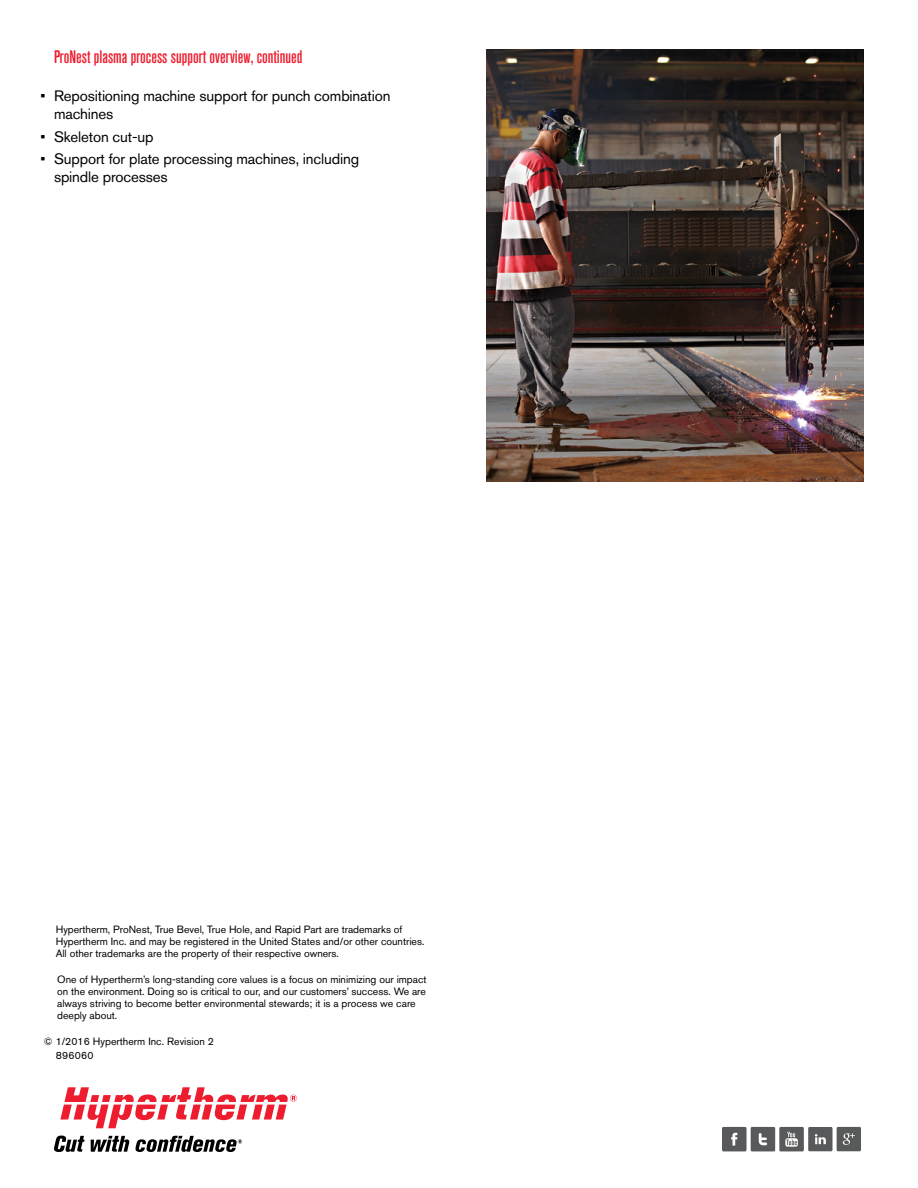
<style>
.page{position:relative;width:918px;height:1188px;background:#fff}
.page>*{position:absolute;margin:0;border:0;box-sizing:border-box;transform-origin:0 0}
.B_Head_indent_-_12_1{font:500 condensed 18px "Akzidenz Grotesk Pro";color:#ed1c2e}
.Bullets_-_no_space_a{font:15px/18px "Akzidenz Grotesk Pro";letter-spacing:-.01em;color:#000}
.t1{font:10.5px/12px "Akzidenz Grotesk Pro";color:#000}
</style>
<div class="page">
<svg style="left:60px;top:1087px;width:237px;height:41px"></svg>
<svg style="left:54px;top:1136px;width:31px;height:16px"></svg>
<svg style="left:91px;top:1136px;width:38px;height:16px"></svg>
<svg style="left:135px;top:1136px;width:107px;height:16px"></svg>
<img style="left:486px;top:50px;width:378px;height:432px">
<div style="left:722px;top:1127px;width:25px;height:24px;background:#58595b"></div>
<svg style="left:731px;top:1133px;width:6px;height:13px"></svg>
<div style="left:751px;top:1127px;width:24px;height:24px;background:#58595b"></div>
<svg style="left:759px;top:1133px;width:8px;height:12px"></svg>
<div style="left:779px;top:1127px;width:25px;height:24px;background:#58595b"></div>
<svg style="left:785px;top:1132px;width:13px;height:15px"></svg>
<div style="left:808px;top:1127px;width:25px;height:24px;background:#58595b"></div>
<svg style="left:815px;top:1134px;width:11px;height:10px"></svg>
<div style="left:837px;top:1127px;width:24px;height:24px;background:#58595b"></div>
<svg style="left:843px;top:1133px;width:12px;height:12px"></svg>
<p class="B_Head_indent_-_12_1" style="left:54px;top:45px;width:250px">ProNest plasma process support overview, continued</p>
<p class="Bullets_-_no_space_a" style="left:54px;top:87px;width:338px;text-indent:-14px">• Repositioning machine support for punch combination machines</p>
<p class="Bullets_-_no_space_a" style="left:40px;top:127px;width:115px">• Skeleton cut-up</p>
<p class="Bullets_-_no_space_a" style="left:54px;top:150px;width:307px;text-indent:-14px">• Support for plate processing machines, including spindle processes</p>
<p class="t1" style="left:56px;top:924px;width:370px">Hypertherm, ProNest, True Bevel, True Hole, and Rapid Part are trademarks of<br>Hypertherm Inc. and may be registered in the United States and/or other countries.<br>All other trademarks are the property of their respective owners.</p>
<p class="t1" style="left:57px;top:974px;width:371px">One of Hypertherm’s long-standing core values is a focus on minimizing our impact on the environment. Doing so is critical to our, and our customers’ success. We are always striving to become better environmental stewards; it is a process we care deeply about.</p>
<p class="t1" style="left:44px;top:1035px;width:172px">© 1/2016 Hypertherm Inc. Revision 2</p>
<p class="t1" style="left:56px;top:1049px;width:39px">896060</p>
</div>
